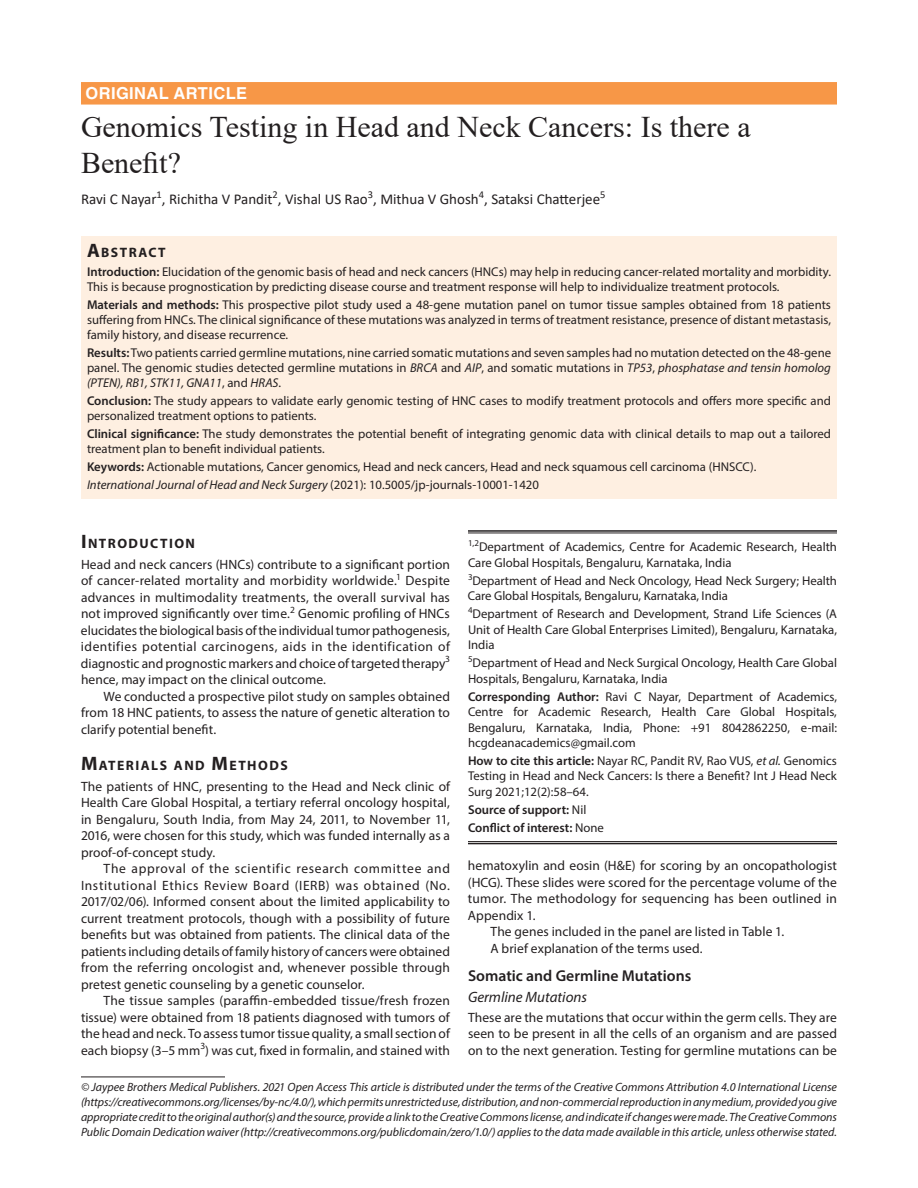
<style>
.page{position:relative;width:918px;height:1188px;background:#fff}
.page>*{position:absolute;margin:0;border:0;box-sizing:border-box;transform-origin:0 0}
.t1{font:30px/36px "Times New Roman";color:#231f20}
.t2{font:700 16.5px "Helvetica LT Std";letter-spacing:.025em;color:#fff}
.t3{font:600 15.75px "Myriad Pro";color:#231f20}
.t4{font:15px "Calibri";color:#231f20}
.t5{font:italic 15px "Myriad Pro";color:#231f20}
.t6{font:700 13.65px "Myriad Pro";letter-spacing:.105em;color:#231f20}
.t7{font:13.5px/16.5px "Myriad Pro";letter-spacing:.005em;color:#231f20;text-align:justify}
.t8{font:12.75px/15.3px "Myriad Pro";color:#231f20}
.t9{font:600 12.75px/18.3px "Myriad Pro";color:#231f20}
.t10{font:italic 12px/15px "Myriad Pro";letter-spacing:-.005em;color:#231f20;text-align:justify}
.s1{font-size:19.5px}
.s2{font-weight:600}
.s3{font-style:italic}
.s4{font-weight:400}
</style>
<div class="page">
<div style="left:81px;top:82px;width:756px;height:23px;background:#f79747"></div>
<div style="left:81px;top:236px;width:756px;height:26px;background:#feefe1"></div>
<div style="left:81px;top:261px;width:756px;height:39px;background:#feefe1"></div>
<div style="left:81px;top:294px;width:756px;height:54px;background:#feefe1"></div>
<div style="left:81px;top:342px;width:756px;height:54px;background:#feefe1"></div>
<div style="left:81px;top:390px;width:756px;height:39px;background:#feefe1"></div>
<div style="left:81px;top:423px;width:756px;height:39px;background:#feefe1"></div>
<div style="left:81px;top:456px;width:756px;height:24px;background:#feefe1"></div>
<div style="left:81px;top:474px;width:756px;height:24px;background:#feefe1"></div>
<hr style="left:468px;top:530px;width:369px;height:2px;background:#231f20">
<hr style="left:468px;top:533px;width:369px;height:1px;background:#231f20">
<hr style="left:468px;top:841px;width:369px;height:1px;background:#231f20">
<hr style="left:468px;top:843px;width:369px;height:1px;background:#231f20">
<hr style="left:81px;top:1077px;width:144px;height:1px;background:#231f20">
<p class="t2" style="left:86px;top:83px;width:163px">ORIGINAL ARTICLE</p>
<h1 class="t1" style="left:81px;top:108px;width:671px">Genomics Testing in Head and Neck Cancers: Is there a<br>Benefit?</h1>
<p class="t4" style="left:81px;top:189px;width:526px">Ravi C Nayar<sup>1</sup>, Richitha V Pandit<sup>2</sup>, Vishal US Rao<sup>3</sup>, Mithua V Ghosh<sup>4</sup>, Sataksi Chatterjee<sup>5</sup></p>
<p class="t6" style="left:87px;top:243px;width:80px"><span class="s1">A</span>BSTRACT</p>
<p class="t8" style="left:87px;top:264px;width:746px"><span class="s2">Introduction:</span> Elucidation of the genomic basis of head and neck cancers (HNCs) may help in reducing cancer-related mortality and morbidity.<br>This is because prognostication by predicting disease course and treatment response will help to individualize treatment protocols.</p>
<p class="t8" style="left:87px;top:297px;width:746px;text-align:justify"><span class="s2">Materials and methods:</span> This prospective pilot study used a 48-gene mutation panel on tumor tissue samples obtained from 18 patients suffering from HNCs. The clinical significance of these mutations was analyzed in terms of treatment resistance, presence of distant metastasis, family history, and disease recurrence.</p>
<p class="t8" style="left:87px;top:345px;width:746px;text-align:justify"><span class="s2">Results:</span> Two patients carried germline mutations, nine carried somatic mutations and seven samples had no mutation detected on the 48-gene panel. The genomic studies detected germline mutations in <span class="s3">BRCA</span> and <span class="s3">AIP</span>, and somatic mutations in <span class="s3">TP53</span>, <span class="s3">phosphatase and tensin homolog (PTEN), RB1, STK11, GNA11</span>, and <span class="s3">HRAS</span>.</p>
<p class="t8" style="left:87px;top:393px;width:745px"><span class="s2">Conclusion:</span> The study appears to validate early genomic testing of HNC cases to modify treatment protocols and offers more specific and personalized treatment options to patients.</p>
<p class="t8" style="left:87px;top:426px;width:745px"><span class="s2">Clinical significance:</span> The study demonstrates the potential benefit of integrating genomic data with clinical details to map out a tailored treatment plan to benefit individual patients.</p>
<p class="t8" style="left:87px;top:458px;width:671px;line-height:18px"><span class="s2">Keywords:</span> Actionable mutations, Cancer genomics, Head and neck cancers, Head and neck squamous cell carcinoma (HNSCC).<br><span class="s3">International Journal of Head and Neck Surgery</span> (2021): 10.5005/jp-journals-10001-1420</p>
<p class="t6" style="left:81px;top:534px;width:116px"><span class="s1">I</span>NTRODUCTION</p>
<p class="t7" style="left:81px;top:556px;width:371px">Head and neck cancers (HNCs) contribute to a significant portion of cancer-related mortality and morbidity worldwide.<sup>1</sup> Despite advances in multimodality treatments, the overall survival has not improved significantly over time.<sup>2</sup> Genomic profiling of HNCs elucidates the biological basis of the individual tumor pathogenesis, identifies potential carcinogens, aids in the identification of diagnostic and prognostic markers and choice of targeted therapy<sup>3 </sup>hence, may impact on the clinical outcome.</p>
<p class="t7" style="left:81px;top:688px;width:370px;text-indent:23px">We conducted a prospective pilot study on samples obtained from 18 HNC patients, to assess the nature of genetic alteration to clarify potential benefit.</p>
<p class="t6" style="left:81px;top:756px;width:208px"><span class="s1">M</span>ATERIALS AND <span class="s1">M</span>ETHODS</p>
<p class="t7" style="left:81px;top:778px;width:371px">The patients of HNC, presenting to the Head and Neck clinic of Health Care Global Hospital, a tertiary referral oncology hospital, in Bengaluru, South India, from May 24, 2011, to November 11, 2016, were chosen for this study, which was funded internally as a proof-of-concept study.</p>
<p class="t7" style="left:81px;top:860px;width:371px;text-indent:23px">The approval of the scientific research committee and Institutional Ethics Review Board (IERB) was obtained (No.<br>2017/02/06). Informed consent about the limited applicability to current treatment protocols, though with a possibility of future benefits but was obtained from patients. The clinical data of the patients including details of family history of cancers were obtained from the referring oncologist and, whenever possible through pretest genetic counseling by a genetic counselor.</p>
<p class="t7" style="left:81px;top:992px;width:371px;text-indent:23px">The tissue samples (paraffin-embedded tissue/fresh frozen tissue) were obtained from 18 patients diagnosed with tumors of the head and neck. To assess tumor tissue quality, a small section of each biopsy (3–5 mm<sup>3</sup>) was cut, fixed in formalin, and stained with</p>
<p class="t8" style="left:468px;top:539px;width:371px"><sup>1,2</sup>Department of Academics, Centre for Academic Research, Health<br>Care Global Hospitals, Bengaluru, Karnataka, India</p>
<p class="t8" style="left:468px;top:573px;width:371px"><sup>3</sup>Department of Head and Neck Oncology, Head Neck Surgery; Health<br>Care Global Hospitals, Bengaluru, Karnataka, India</p>
<p class="t8" style="left:468px;top:606px;width:371px;text-align:justify"><sup>4</sup>Department of Research and Development, Strand Life Sciences (A Unit of Health Care Global Enterprises Limited), Bengaluru, Karnataka, India</p>
<p class="t8" style="left:468px;top:655px;width:371px"><sup>5</sup>Department of Head and Neck Surgical Oncology, Health Care Global<br>Hospitals, Bengaluru, Karnataka, India</p>
<p class="t8" style="left:468px;top:689px;width:371px;text-align:justify"><span class="s2">Corresponding Author:</span> Ravi C Nayar, Department of Academics, Centre for Academic Research, Health Care Global Hospitals, Bengaluru, Karnataka, India, Phone: +91 8042862250, e-mail: hcgdeanacademics@gmail.com</p>
<p class="t8" style="left:468px;top:753px;width:370px;text-align:justify"><span class="s2">How to cite this article:</span> Nayar RC, Pandit RV, Rao VUS, <span class="s3">et al.</span> Genomics Testing in Head and Neck Cancers: Is there a Benefit? Int J Head Neck Surg 2021;12(2):58–64.</p>
<p class="t9" style="left:468px;top:800px;width:137px">Source of support: <span class="s4">Nil<br></span>Conflict of interest: <span class="s4">None</span></p>
<p class="t7" style="left:468px;top:857px;width:371px">hematoxylin and eosin (H&amp;E) for scoring by an oncopathologist</p>
<p class="t7" style="left:468px;top:874px;width:370px">(HCG). These slides were scored for the percentage volume of the</p>
<p class="t7" style="left:468px;top:890px;width:370px">tumor. The methodology for sequencing has been outlined in</p>
<p class="t7" style="left:468px;top:907px;width:69px">Appendix 1.</p>
<p class="t7" style="left:491px;top:923px;width:295px">The genes included in the panel are listed in Table 1.</p>
<p class="t7" style="left:491px;top:940px;width:214px">A brief explanation of the terms used.</p>
<p class="t3" style="left:468px;top:966px;width:225px">Somatic and Germline Mutations</p>
<p class="t5" style="left:468px;top:988px;width:121px">Germline Mutations</p>
<p class="t7" style="left:468px;top:1009px;width:371px">These are the mutations that occur within the germ cells. They are seen to be present in all the cells of an organism and are passed on to the next generation. Testing for germline mutations can be</p>
<p class="t10" style="left:81px;top:1079px;width:758px">© Jaypee Brothers Medical Publishers. 2021 Open Access This article is distributed under the terms of the Creative Commons Attribution 4.0 International License (https://creativecommons.org/licenses/by-nc/4.0/), which permits unrestricted use, distribution, and non-commercial reproduction in any medium, provided you give appropriate credit to the original author(s) and the source, provide a link to the Creative Commons license, and indicate if changes were made. The Creative Commons Public Domain Dedication waiver (http://creativecommons.org/publicdomain/zero/1.0/) applies to the data made available in this article, unless otherwise stated.</p>
</div>
